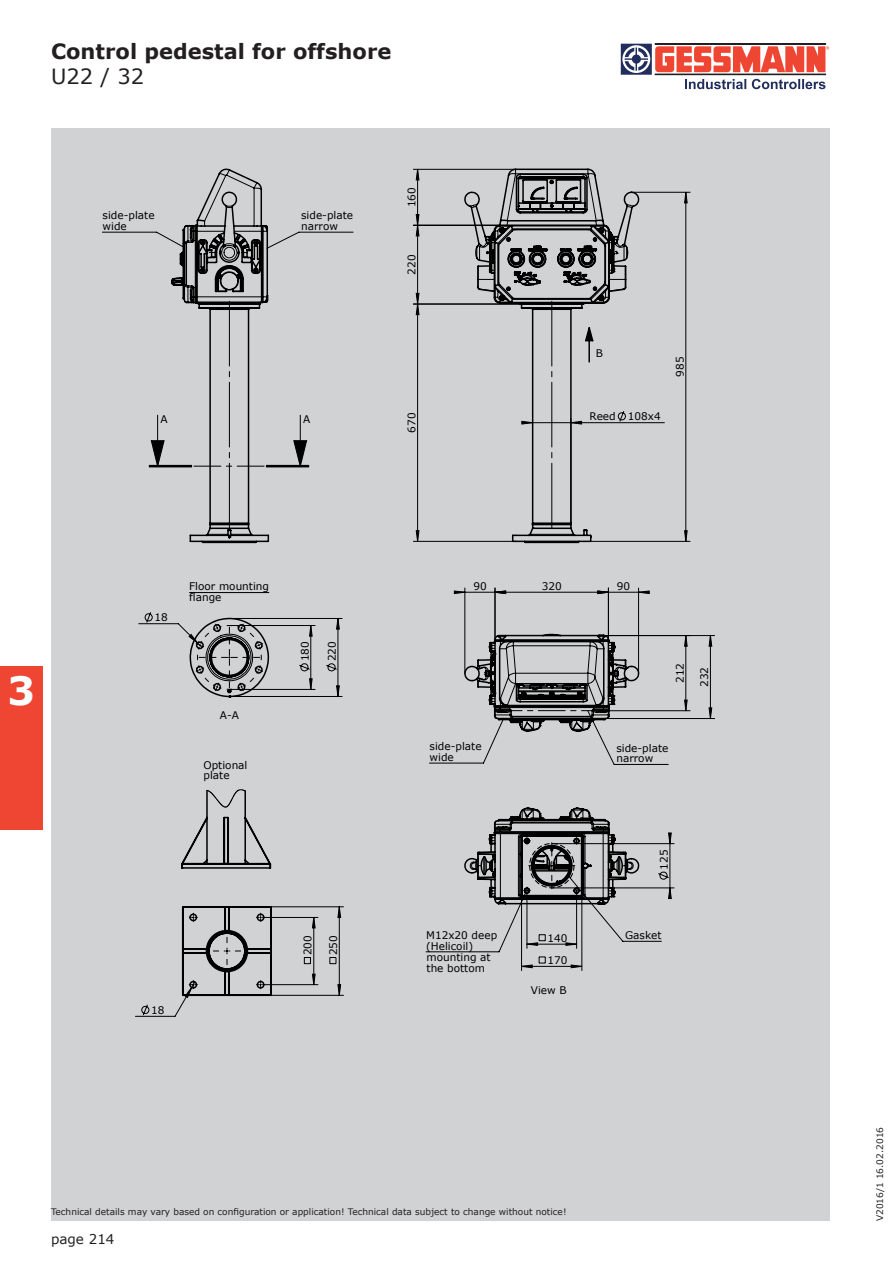
<style>
.page{position:relative;width:893px;height:1263px;background:#fff}
.page>*{position:absolute;margin:0;border:0;box-sizing:border-box;transform-origin:0 0}
.t1{font:700 39px "Verdana";color:#fff}
.t2{font:700 21px "Verdana";color:#231f20}
.t3{font:21px "Verdana";color:#231f20}
.t4{font:13.5px "Verdana";color:#231f20}
.t5{font:10.5px/10.5px "Verdana";color:#000}
.t6{font:9px "Verdana";color:#231f20}
</style>
<div class="page">
<div style="left:0;top:666px;width:43px;height:164px;background:#ef4633"></div>
<svg style="left:621px;top:44px;width:208px;height:45px"></svg>
<div style="left:51px;top:128px;width:778px;height:1092px;background:#d1d2d4"></div>
<hr style="left:413px;top:169px;width:103px;height:1px;background:#000">
<hr style="left:413px;top:225px;width:87px;height:1px;background:#000">
<hr style="left:631px;top:192px;width:59px;height:1px;background:#000">
<hr style="left:591px;top:541px;width:99px;height:1px;background:#000">
<svg style="left:415px;top:168px;width:5px;height:63px"></svg>
<svg style="left:684px;top:191px;width:4px;height:351px"></svg>
<hr style="left:552px;top:843px;width:122px;height:1px;background:#000">
<hr style="left:552px;top:887px;width:122px;height:1px;background:#000">
<hr style="left:265px;top:984px;width:53px;height:1px;background:#000">
<hr style="left:271px;top:995px;width:72px;height:1px;background:#000">
<hr style="left:604px;top:635px;width:111px;height:1px;background:#000">
<hr style="left:606px;top:718px;width:109px;height:1px;background:#000">
<hr style="left:608px;top:588px;width:1px;height:53px;background:#000">
<hr style="left:608px;top:710px;width:82px;height:1px;background:#000">
<svg style="left:151px;top:441px;width:355px;height:477px"></svg>
<svg style="left:312px;top:618px;width:359px;height:377px"></svg>
<svg style="left:708px;top:635px;width:5px;height:83px"></svg>
<svg style="left:298px;top:625px;width:15px;height:65px"></svg>
<svg style="left:454px;top:590px;width:196px;height:4px"></svg>
<svg style="left:684px;top:636px;width:4px;height:75px"></svg>
<svg style="left:463px;top:168px;width:177px;height:376px"></svg>
<svg style="left:469px;top:169px;width:165px;height:366px"></svg>
<svg style="left:149px;top:168px;width:160px;height:376px"></svg>
<svg style="left:463px;top:633px;width:177px;height:99px"></svg>
<svg style="left:463px;top:807px;width:177px;height:99px"></svg>
<svg style="left:189px;top:617px;width:81px;height:81px"></svg>
<svg style="left:135px;top:905px;width:138px;height:112px"></svg>
<svg style="left:180px;top:789px;width:93px;height:80px"></svg>
<h2 class="t2" style="left:51px;top:37px;width:342px">Control pedestal for offshore</h2>
<h2 class="t3" style="left:51px;top:63px;width:95px">U22 / 32</h2>
<p class="t5" style="left:103px;top:210px;width:54px">side-plate wide</p>
<p class="t5" style="left:301px;top:210px;width:54px">side-plate narrow</p>
<p class="t5" style="left:406px;top:207px;width:22px;rotate:-90deg">160</p>
<p class="t5" style="left:406px;top:275px;width:22px;rotate:-90deg">220</p>
<p class="t5" style="left:161px;top:414px;width:9px">A</p>
<p class="t5" style="left:303px;top:414px;width:9px">A</p>
<p class="t5" style="left:406px;top:433px;width:22px;rotate:-90deg">670</p>
<p class="t5" style="left:596px;top:348px;width:9px">B</p>
<p class="t5" style="left:589px;top:411px;width:73px">Reed 108x4</p>
<p class="t5" style="left:674px;top:377px;width:22px;rotate:-90deg">985</p>
<h1 class="t1" style="left:7px;top:665px;width:29px">3</h1>
<p class="t5" style="left:155px;top:612px;width:15px">18</p>
<p class="t5" style="left:189px;top:581px;width:81px">Floor mounting flange</p>
<p class="t5" style="left:220px;top:710px;width:21px">A-A</p>
<p class="t5" style="left:203px;top:759px;width:46px">Optional plate</p>
<p class="t5" style="left:299px;top:661px;width:22px;rotate:-90deg">180</p>
<p class="t5" style="left:327px;top:661px;width:22px;rotate:-90deg">220</p>
<p class="t5" style="left:151px;top:1005px;width:15px">18</p>
<p class="t5" style="left:302px;top:955px;width:22px;rotate:-90deg">200</p>
<p class="t5" style="left:328px;top:955px;width:22px;rotate:-90deg">250</p>
<p class="t5" style="left:473px;top:581px;width:15px">90</p>
<p class="t5" style="left:542px;top:581px;width:22px">320</p>
<p class="t5" style="left:617px;top:581px;width:15px">90</p>
<p class="t5" style="left:430px;top:741px;width:54px">side-plate wide</p>
<p class="t5" style="left:674px;top:683px;width:22px;rotate:-90deg">212</p>
<p class="t5" style="left:699px;top:687px;width:22px;rotate:-90deg">232</p>
<p class="t5" style="left:616px;top:742px;width:54px">side-plate narrow</p>
<p class="t5" style="left:658px;top:870px;width:22px;rotate:-90deg">125</p>
<p class="t5" style="left:426px;top:930px;width:73px">M12x20 deep</p>
<p class="t5" style="left:625px;top:930px;width:38px">Gasket</p>
<p class="t5" style="left:426px;top:940px;width:49px">(Helicoil)</p>
<p class="t5" style="left:531px;top:984px;width:37px">View B</p>
<p class="t5" style="left:547px;top:932px;width:22px">140</p>
<p class="t5" style="left:426px;top:952px;width:66px">mounting at the bottom</p>
<p class="t5" style="left:547px;top:955px;width:22px">170</p>
<p class="t6" style="left:51px;top:1205px;width:517px">Technical details may vary based on configuration or application! Technical data subject to change without notice!</p>
<p class="t4" style="left:51px;top:1230px;width:65px">page 214</p>
<p class="t6" style="left:874px;top:1221px;width:96px;rotate:-90deg">V2016/1 16.02.2016</p>
</div>
